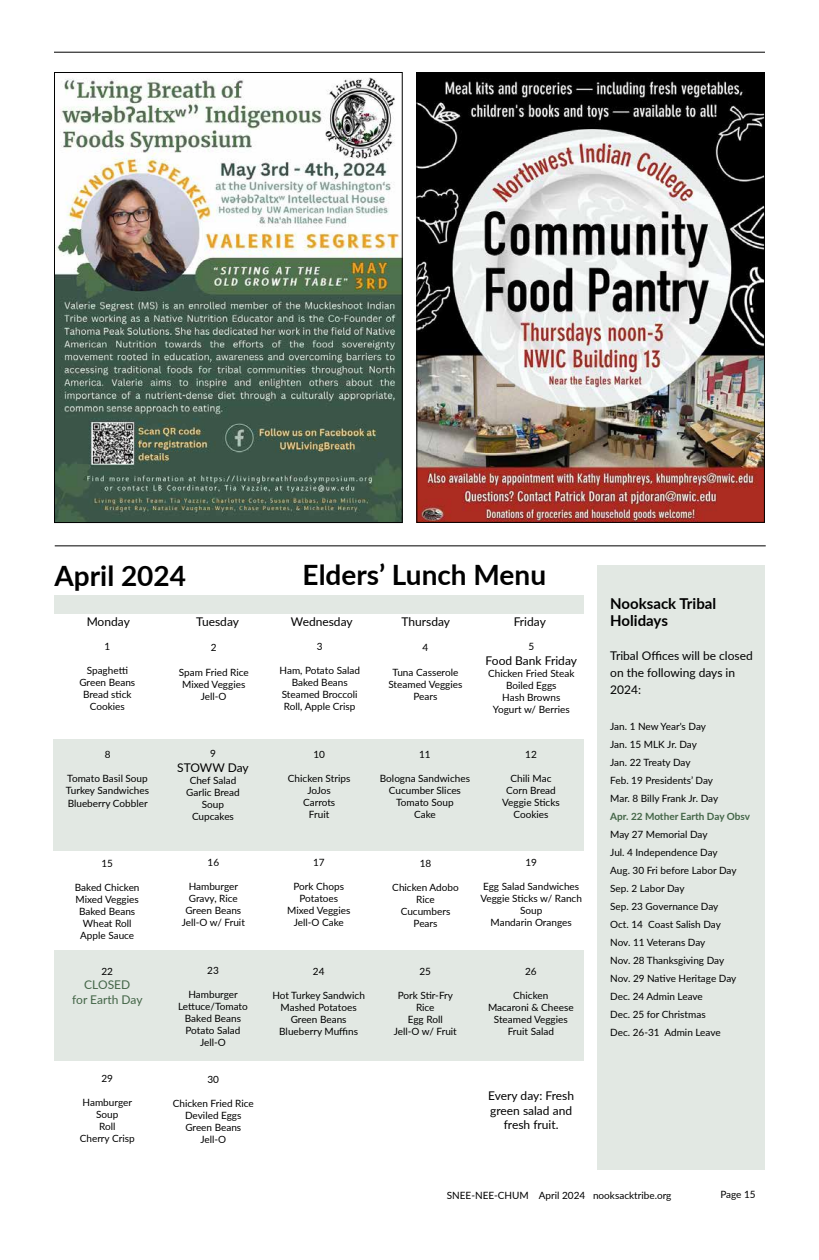
<style>
.page{position:relative;width:819px;height:1260px;background:#fff}
.page>*{position:absolute;margin:0;border:0;box-sizing:border-box;transform-origin:0 0}
.t1{font:700 28px "Lato";color:#000}
.t2{font:700 15px/17px "Lato";color:#000}
.t3{font:12px/17px "Lato";color:#000}
.t4{font:12px/14.4px "Lato";color:#436547;text-align:center}
.t5{font:10px/12px "Lato";color:#000;text-align:center}
.t6{font:700 10px "Lato";color:#436547}
</style>
<div class="page">
<hr style="left:54px;top:52px;width:711px;height:1px;background:#000">
<div style="left:54px;top:739px;width:530px;height:112px;background:#e2e8e3"></div>
<div style="left:54px;top:950px;width:530px;height:111px;background:#e2e8e3"></div>
<div style="left:597px;top:565px;width:168px;height:605px;background:#e2e8e3"></div>
<div style="left:54px;top:595px;width:530px;height:19px;background:#e2e8e3"></div>
<hr style="left:55px;top:546px;width:711px;height:1px;background:#000">
<img style="left:418px;top:74px;width:345px;height:447px">
<div style="left:416px;top:72px;width:349px;height:451px;border:1px solid #000"></div>
<img style="left:56px;top:77px;width:345px;height:444px">
<div style="left:54px;top:72px;width:349px;height:451px;border:1px solid #000"></div>
<h1 class="t1" style="left:54px;top:555px;width:133px">April 2024</h1>
<h1 class="t1" style="left:303px;top:554px;width:245px">Elders’ Lunch Menu</h1>
<p class="t3" style="left:87px;top:613px;width:45px">Monday</p>
<p class="t3" style="left:196px;top:613px;width:44px">Tuesday</p>
<p class="t3" style="left:291px;top:613px;width:63px">Wednesday</p>
<p class="t3" style="left:402px;top:613px;width:50px">Thursday</p>
<p class="t3" style="left:514px;top:613px;width:34px">Friday</p>
<p class="t5" style="left:104px;top:640px;width:7px">1</p>
<p class="t5" style="left:79px;top:664px;width:57px">Spaghetti<br>Green Beans<br>Bread stick<br>Cookies</p>
<p class="t5" style="left:105px;top:748px;width:7px">8</p>
<p class="t5" style="left:66px;top:772px;width:85px;text-align:left">Tomato Basil Soup<br>Turkey Sandwiches</p>
<p class="t5" style="left:68px;top:797px;width:81px">Blueberry Cobbler</p>
<p class="t5" style="left:101px;top:857px;width:13px">15</p>
<p class="t5" style="left:75px;top:881px;width:66px">Baked Chicken<br>Mixed Veggies<br>Baked Beans<br>Wheat Roll<br>Apple Sauce</p>
<p class="t5" style="left:101px;top:965px;width:13px">22</p>
<p class="t4" style="left:72px;top:977px;width:72px">CLOSED<br>for Earth Day</p>
<p class="t5" style="left:101px;top:1072px;width:13px">29</p>
<p class="t5" style="left:80px;top:1096px;width:56px">Hamburger<br>Soup<br>Roll<br>Cherry Crisp</p>
<p class="t5" style="left:211px;top:641px;width:7px">2</p>
<p class="t5" style="left:179px;top:666px;width:71px">Spam Fried Rice<br>Mixed Veggies<br>Jell-O</p>
<p class="t5" style="left:210px;top:747px;width:7px">9</p>
<p class="t3" style="left:177px;top:759px;width:73px">STOWW Day</p>
<p class="t5" style="left:186px;top:774px;width:55px">Chef Salad<br>Garlic Bread<br>Soup<br>Cupcakes</p>
<p class="t5" style="left:208px;top:856px;width:13px">16</p>
<p class="t5" style="left:182px;top:880px;width:65px">Hamburger<br>Gravy, Rice<br>Green Beans<br>Jell-O w/ Fruit</p>
<p class="t5" style="left:207px;top:964px;width:13px">23</p>
<p class="t5" style="left:178px;top:988px;width:71px">Hamburger<br>Lettuce/Tomato<br>Baked Beans<br>Potato Salad<br>Jell-O</p>
<p class="t5" style="left:317px;top:640px;width:7px">3</p>
<p class="t5" style="left:280px;top:664px;width:82px">Ham, Potato Salad<br>Baked Beans<br>Steamed Broccoli<br>Roll, Apple Crisp</p>
<p class="t5" style="left:313px;top:748px;width:13px">10</p>
<p class="t5" style="left:288px;top:772px;width:64px">Chicken Strips<br>JoJos<br>Carrots<br>Fruit</p>
<p class="t5" style="left:313px;top:856px;width:13px">17</p>
<p class="t5" style="left:287px;top:880px;width:65px">Pork Chops<br>Potatoes<br>Mixed Veggies<br>Jell-O Cake</p>
<p class="t5" style="left:313px;top:965px;width:13px">24</p>
<p class="t5" style="left:272px;top:989px;width:94px">Hot Turkey Sandwich<br>Mashed Potatoes<br>Green Beans<br>Blueberry Muffins</p>
<p class="t5" style="left:423px;top:641px;width:7px">4</p>
<p class="t5" style="left:388px;top:666px;width:75px">Tuna Casserole<br>Steamed Veggies<br>Pears</p>
<p class="t5" style="left:419px;top:748px;width:13px">11</p>
<p class="t5" style="left:380px;top:772px;width:92px">Bologna Sandwiches<br>Cucumber Slices<br>Tomato Soup<br>Cake</p>
<p class="t5" style="left:528px;top:640px;width:7px">5</p>
<p class="t3" style="left:486px;top:651px;width:93px">Food Bank Friday</p>
<p class="t5" style="left:488px;top:667px;width:88px">Chicken Fried Steak<br>Boiled Eggs<br>Hash Browns<br>Yogurt w/ Berries</p>
<p class="t5" style="left:525px;top:748px;width:13px">12</p>
<p class="t5" style="left:502px;top:772px;width:59px">Chili Mac<br>Corn Bread<br>Veggie Sticks<br>Cookies</p>
<p class="t5" style="left:420px;top:857px;width:13px">18</p>
<p class="t5" style="left:392px;top:881px;width:68px">Chicken Adobo<br>Rice<br>Cucumbers<br>Pears</p>
<p class="t5" style="left:420px;top:965px;width:13px">25</p>
<p class="t5" style="left:394px;top:989px;width:65px">Pork Stir-Fry<br>Rice<br>Egg Roll<br>Jell-O w/ Fruit</p>
<p class="t5" style="left:525px;top:856px;width:13px">19</p>
<p class="t5" style="left:480px;top:880px;width:103px">Egg Salad Sandwiches<br>Veggie Sticks w/ Ranch<br>Soup<br>Mandarin Oranges</p>
<p class="t5" style="left:525px;top:965px;width:13px">26</p>
<p class="t5" style="left:488px;top:989px;width:87px">Chicken<br>Macaroni &amp; Cheese<br>Steamed Veggies<br>Fruit Salad</p>
<p class="t5" style="left:208px;top:1073px;width:13px">30</p>
<p class="t5" style="left:173px;top:1097px;width:82px">Chicken Fried Rice<br>Deviled Eggs<br>Green Beans<br>Jell-O</p>
<p class="t3" style="left:488px;top:1088px;width:87px;line-height:14.4px;text-align:center">Every day: Fresh green salad and fresh fruit.</p>
<h2 class="t2" style="left:610px;top:594px;width:107px">Nooksack Tribal<br>Holidays</h2>
<p class="t3" style="left:610px;top:646px;width:144px">Tribal Offices will be closed on the following days in<br>2024:</p>
<p class="t5" style="left:610px;top:717px;width:110px;line-height:18px;text-align:left">Jan. 1 New Year's Day<br>Jan. 15 MLK Jr. Day<br>Jan. 22 Treaty Day<br>Feb. 19 Presidents’ Day<br>Mar. 8 Billy Frank Jr. Day</p>
<p class="t6" style="left:610px;top:809px;width:141px">Apr. 22 Mother Earth Day Obsv</p>
<p class="t5" style="left:610px;top:825px;width:128px;line-height:18px;text-align:left">May 27 Memorial Day<br>Jul. 4 Independence Day<br>Aug. 30 Fri before Labor Day<br>Sep. 2 Labor Day<br>Sep. 23 Governance Day<br>Oct. 14 Coast Salish Day<br>Nov. 11 Veterans Day<br>Nov. 28 Thanksgiving Day<br>Nov. 29 Native Heritage Day<br>Dec. 24 Admin Leave<br>Dec. 25 for Christmas<br>Dec. 26-31 Admin Leave</p>
<p class="t5" style="left:447px;top:1189px;width:226px">SNEE-NEE-CHUM April 2024 nooksacktribe.org</p>
<p class="t5" style="left:720px;top:1188px;width:37px">Page 15</p>
</div>
